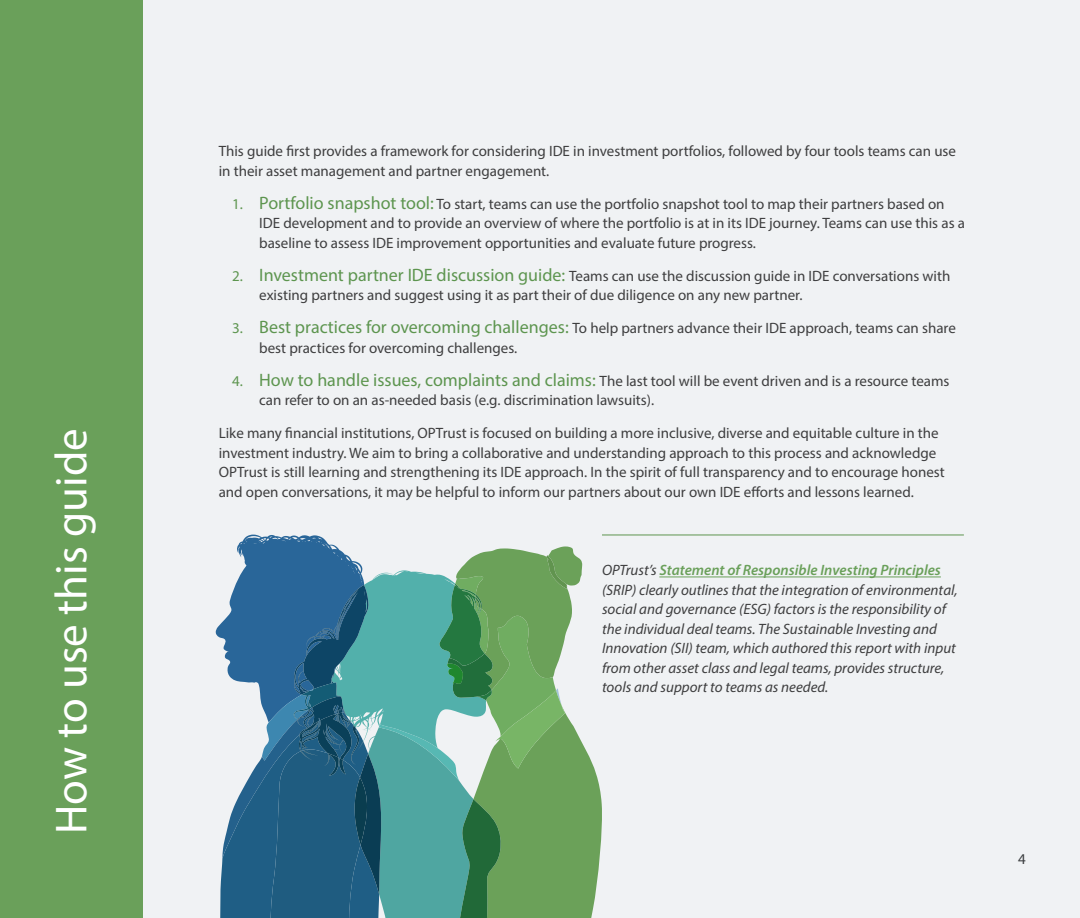
<style>
.page{position:relative;width:1080px;height:918px;background:#fff}
.page>*{position:absolute;margin:0;border:0;box-sizing:border-box;transform-origin:0 0}
.t1{font:45px "Myriad Pro";color:#fff}
.t2{font:15px/19.5px "Myriad Pro";color:#3e3e3f}
.t3{font:italic 15px/19.5px "Myriad Pro";color:#3e3e3f}
.s1{color:#5d954f}
.s2{font-size:18px;color:#5d954f}
.s3{font-weight:600;color:#6aa05a}
</style>
<div class="page">
<div style="left:143px;top:0;width:937px;height:918px;background:#f0f2f4"></div>
<div style="left:0;top:0;width:143px;height:918px;background:#6aa05a"></div>
<hr style="left:659px;top:577px;width:282px;height:1px;background:#6aa05a">
<svg style="left:215px;top:535px;width:387px;height:383px"></svg>
<hr style="left:602px;top:535px;width:362px;height:1px;background:#5d954f">
<p class="t1" style="left:44px;top:834px;width:407px;rotate:-90deg">How to use this guide</p>
<p class="t2" style="left:219px;top:141px;width:739px">This guide first provides a framework for considering IDE in investment portfolios, followed by four tools teams can use in their asset management and partner engagement.</p>
<p class="t2" style="left:259px;top:194px;width:707px;text-indent:-27px"><span class="s1">1.</span> <span class="s2">Portfolio snapshot tool:</span> To start, teams can use the portfolio snapshot tool to map their partners based on<br>IDE development and to provide an overview of where the portfolio is at in its IDE journey. Teams can use this as a baseline to assess IDE improvement opportunities and evaluate future progress.</p>
<p class="t2" style="left:259px;top:266px;width:693px;text-indent:-27px"><span class="s1">2.</span> <span class="s2">Investment partner IDE discussion guide:</span> Teams can use the discussion guide in IDE conversations with existing partners and suggest using it as part their of due diligence on any new partner.</p>
<p class="t2" style="left:259px;top:318px;width:698px;text-indent:-27px"><span class="s1">3.</span> <span class="s2">Best practices for overcoming challenges:</span> To help partners advance their IDE approach, teams can share best practices for overcoming challenges.</p>
<p class="t2" style="left:259px;top:371px;width:692px;text-indent:-27px"><span class="s1">4.</span> <span class="s2">How to handle issues, complaints and claims:</span> The last tool will be event driven and is a resource teams can refer to on an as-needed basis (e.g. discrimination lawsuits).</p>
<p class="t2" style="left:219px;top:423px;width:728px">Like many financial institutions, OPTrust is focused on building a more inclusive, diverse and equitable culture in the investment industry. We aim to bring a collaborative and understanding approach to this process and acknowledge OPTrust is still learning and strengthening its IDE approach. In the spirit of full transparency and to encourage honest and open conversations, it may be helpful to inform our partners about our own IDE efforts and lessons learned.</p>
<p class="t3" style="left:602px;top:560px;width:357px">OPTrust’s <span class="s3">Statement of Responsible Investing Principles </span>(SRIP) clearly outlines that the integration of environmental, social and governance (ESG) factors is the responsibility of the individual deal teams. The Sustainable Investing and Innovation (SII) team, which authored this report with input from other asset class and legal teams, provides structure, tools and support to teams as needed.</p>
<p class="t2" style="left:1018px;top:849px;width:9px">4</p>
</div>
